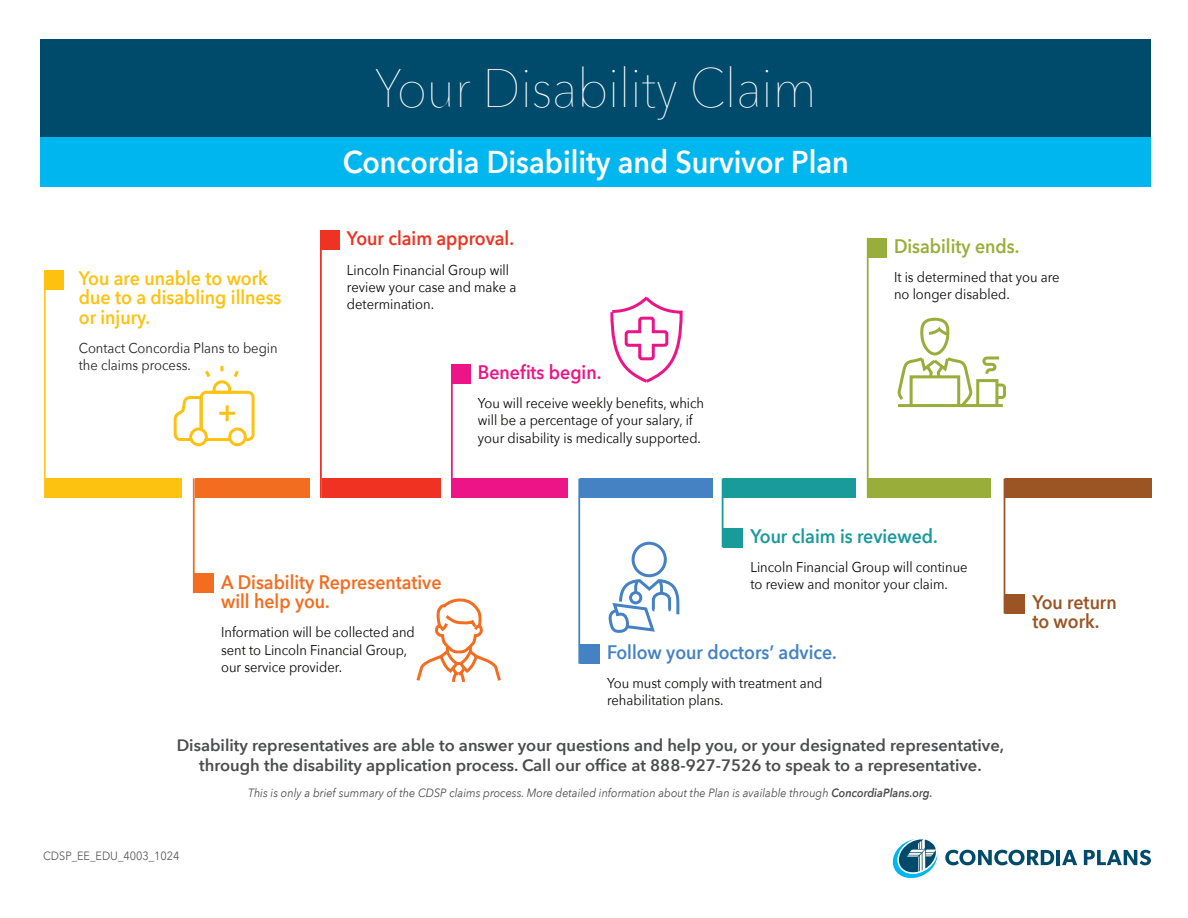
<style>
.page{position:relative;width:1188px;height:918px;background:#fff}
.page>*{position:absolute;margin:0;border:0;box-sizing:border-box;transform-origin:0 0}
.t1{font:200 54px "Avenir Next";color:#fff;scale:.91 1}
.t2{font:600 31.5px "Avenir Next";color:#fff;scale:.91 1}
.t3{font:600 19.5px/19.5px "Avenir Next";color:#fdc210;scale:.91 1}
.t4{font:600 19.5px/19.5px "Avenir Next";color:#f36d21;scale:.91 1}
.t5{font:600 19.5px "Avenir Next";color:#4582c3;scale:.91 1}
.t6{font:600 19.5px "Avenir Next";color:#199a9b;scale:.91 1}
.t7{font:600 19.5px "Avenir Next";color:#ef3222;scale:.91 1}
.t8{font:600 19.5px/19.5px "Avenir Next";color:#9b5423;scale:.91 1}
.t9{font:600 19.5px "Avenir Next";color:#99ae3a;scale:.91 1}
.t10{font:600 19.5px "Avenir Next";color:#ed1488;scale:.91 1}
.t11{font:600 16.5px/19.8px "Avenir Next";color:#4b4c4d;text-align:center}
.t12{font:14.25px/17.2px "Avenir Next";color:#050504;scale:.91 1}
.t13{font:14.25px/17.2px "Avenir Next";color:#211e1e;scale:.91 1}
.t14{font:italic 12px "Avenir Next";color:#4b4c4d;scale:.91 1}
.t15{font:12px "Avenir Next";color:#57585a;scale:.91 1}
.s1{font-weight:600}
</style>
<div class="page">
<div style="left:46px;top:478px;width:136px;height:20px;background:#fdc210"></div>
<div style="left:44px;top:270px;width:19px;height:20px;background:#fdc210"></div>
<hr style="left:44px;top:270px;width:2px;height:228px;background:#fdc210">
<div style="left:322px;top:478px;width:118px;height:20px;background:#ef3222"></div>
<hr style="left:320px;top:231px;width:2px;height:267px;background:#ef3222">
<div style="left:453px;top:478px;width:115px;height:20px;background:#ed1488"></div>
<div style="left:451px;top:364px;width:19px;height:20px;background:#ed1488"></div>
<hr style="left:451px;top:364px;width:2px;height:134px;background:#ed1488">
<div style="left:869px;top:478px;width:122px;height:20px;background:#99ae3a"></div>
<div style="left:867px;top:238px;width:19px;height:19px;background:#99ae3a"></div>
<hr style="left:867px;top:238px;width:2px;height:260px;background:#99ae3a">
<div style="left:195px;top:478px;width:114px;height:20px;background:#f36d21"></div>
<div style="left:195px;top:574px;width:19px;height:19px;background:#f36d21"></div>
<hr style="left:193px;top:479px;width:2px;height:114px;background:#f36d21">
<div style="left:723px;top:478px;width:133px;height:20px;background:#199a9b"></div>
<div style="left:723px;top:528px;width:20px;height:19px;background:#199a9b"></div>
<hr style="left:722px;top:479px;width:1px;height:68px;background:#199a9b">
<div style="left:1005px;top:478px;width:147px;height:20px;background:#9b5423"></div>
<div style="left:1005px;top:594px;width:20px;height:20px;background:#9b5423"></div>
<hr style="left:1004px;top:479px;width:1px;height:135px;background:#9b5423">
<div style="left:580px;top:478px;width:133px;height:20px;background:#4582c3"></div>
<div style="left:580px;top:644px;width:20px;height:20px;background:#4582c3"></div>
<hr style="left:578px;top:479px;width:2px;height:185px;background:#4582c3">
<div style="left:320px;top:231px;width:19px;height:19px;background:#ef3222"></div>
<div style="left:41px;top:131px;width:1110px;height:55px;background:#00b6ef"></div>
<svg style="left:945px;top:850px;width:109px;height:15px"></svg>
<hr style="left:1057px;top:850px;width:3px;height:15px;background:#004b6c">
<svg style="left:1062px;top:850px;width:15px;height:15px"></svg>
<svg style="left:1084px;top:850px;width:67px;height:15px"></svg>
<svg style="left:892px;top:839px;width:46px;height:40px"></svg>
<div style="left:41px;top:40px;width:1110px;height:97px;background:#004b6c"></div>
<div style="left:189px;top:428px;width:19px;height:18px;border:3px solid #fdc210;border-radius:50%"></div>
<div style="left:228px;top:428px;width:19px;height:18px;border:3px solid #fdc210;border-radius:50%"></div>
<svg style="left:173px;top:366px;width:82px;height:77px"></svg>
<svg style="left:416px;top:598px;width:85px;height:84px"></svg>
<div style="left:632px;top:542px;width:35px;height:35px;border:3px solid #4582c3;border-radius:50%"></div>
<svg style="left:608px;top:577px;width:72px;height:56px"></svg>
<svg style="left:610px;top:296px;width:73px;height:87px"></svg>
<hr style="left:898px;top:404px;width:105px;height:3px;background:#99ae3a">
<svg style="left:897px;top:317px;width:78px;height:91px"></svg>
<div style="left:976px;top:379px;width:22px;height:28px;border:3px solid #99ae3a"></div>
<svg style="left:981px;top:356px;width:25px;height:44px"></svg>
<h3 class="t3" style="left:79px;top:268px;width:224px">You are unable to work due to a disabling illness or injury.</h3>
<p class="t13" style="left:79px;top:339px;width:220px">Contact Concordia Plans to begin the claims process.</p>
<h1 class="t1" style="left:375px;top:43px;width:486px">Your Disability Claim</h1>
<h2 class="t2" style="left:343px;top:135px;width:558px">Concordia Disability and Survivor Plan</h2>
<h3 class="t7" style="left:347px;top:222px;width:185px">Your claim approval.</h3>
<p class="t12" style="left:347px;top:260px;width:188px">Lincoln Financial Group will review your case and make a determination.</p>
<h3 class="t10" style="left:478px;top:355px;width:137px">Benefits begin.</h3>
<p class="t12" style="left:478px;top:394px;width:250px">You will receive weekly benefits, which will be a percentage of your salary, if your disability is medically supported.</p>
<h3 class="t9" style="left:894px;top:229px;width:139px">Disability ends.</h3>
<p class="t12" style="left:894px;top:268px;width:183px">It is determined that you are no longer disabled.</p>
<h3 class="t4" style="left:221px;top:571px;width:244px">A Disability Representative will help you.</h3>
<p class="t12" style="left:221px;top:623px;width:214px">Information will be collected and sent to Lincoln Financial Group, our service provider.</p>
<h3 class="t6" style="left:750px;top:519px;width:207px">Your claim is reviewed.</h3>
<p class="t12" style="left:750px;top:558px;width:240px">Lincoln Financial Group will continue to review and monitor your claim.</p>
<h3 class="t5" style="left:607px;top:635px;width:254px">Follow your doctors’ advice.</h3>
<p class="t12" style="left:607px;top:674px;width:238px">You must comply with treatment and rehabilitation plans.</p>
<p class="t11" style="left:177px;top:735px;width:829px">Disability representatives are able to answer your questions and help you, or your designated representative, through the disability application process. Call our office at 888-927-7526 to speak to a representative.</p>
<p class="t14" style="left:248px;top:782px;width:753px">This is only a brief summary of the CDSP claims process. More detailed information about the Plan is available through <span class="s1">ConcordiaPlans.org.</span></p>
<p class="t15" style="left:43px;top:845px;width:152px">CDSP_EE_EDU_4003_1024</p>
<h3 class="t8" style="left:1032px;top:592px;width:94px">You return to work.</h3>
</div>
